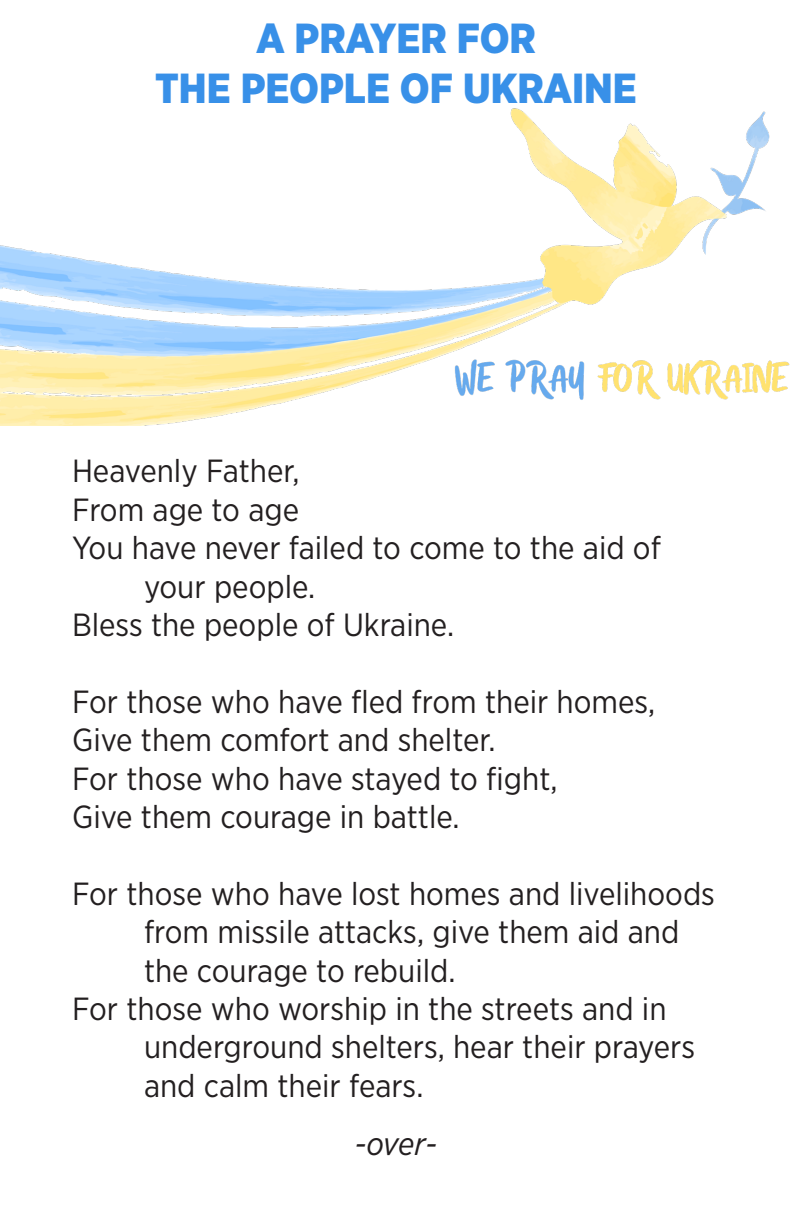
<style>
.page{position:relative;width:792px;height:1224px;background:#fff}
.page>*{position:absolute;margin:0;border:0;box-sizing:border-box;transform-origin:0 0}
.t1{font:900 42px "Gotham Narrow";color:#3890e8}
.t2{font:32px/38.4px "Gotham Narrow";color:#231f20}
.t3{font:italic 32px "Gotham Narrow";color:#231f20}
</style>
<div class="page">
<img style="left:0;top:108px;width:790px;height:318px">
<p class="t1" style="left:256px;top:10px;width:281px">A PRAYER FOR</p>
<p class="t1" style="left:155px;top:61px;width:483px">THE PEOPLE OF UKRAINE</p>
<p class="t2" style="left:72px;top:451px;width:229px">Heavenly Father,</p>
<p class="t2" style="left:72px;top:490px;width:229px">From age to age</p>
<p class="t2" style="left:144px;top:528px;width:518px;text-indent:-72px">You have never failed to come to the aid of your people.</p>
<p class="t2" style="left:72px;top:605px;width:384px">Bless the people of Ukraine.</p>
<p class="t2" style="left:72px;top:682px;width:585px">For those who have fled from their homes,</p>
<p class="t2" style="left:72px;top:720px;width:425px">Give them comfort and shelter.</p>
<p class="t2" style="left:72px;top:759px;width:487px">For those who have stayed to fight,</p>
<p class="t2" style="left:72px;top:797px;width:389px">Give them courage in battle.</p>
<p class="t2" style="left:144px;top:874px;width:572px;text-indent:-72px">For those who have lost homes and livelihoods from missile attacks, give them aid and the courage to rebuild.</p>
<p class="t2" style="left:144px;top:989px;width:553px;text-indent:-72px">For those who worship in the streets and in underground shelters, hear their prayers and calm their fears.</p>
<p class="t3" style="left:355px;top:1124px;width:84px">-over-</p>
</div>
